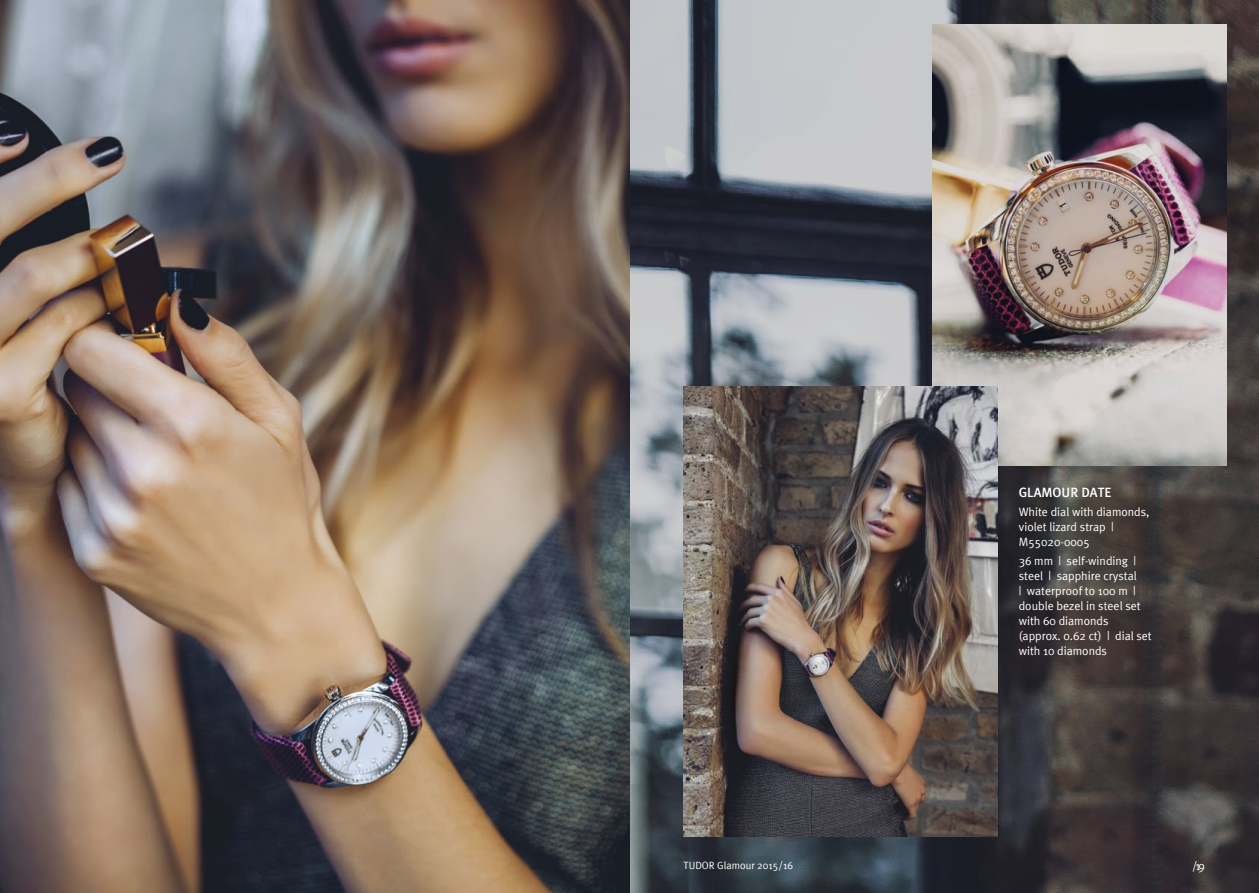
<style>
.page{position:relative;width:1259px;height:893px;background:#fff}
.page>*{position:absolute;margin:0;border:0;box-sizing:border-box;transform-origin:0 0}
.t1{font:500 13.5px "Meta Plus";color:#fff}
.t2{font:12px/15px "Meta Plus Normal";color:#fff}
.t3{font:10.5px "Meta Plus Normal";color:#fff}
</style>
<div class="page">
<img style="left:0;top:0;width:1259px;height:893px">
<img style="left:932px;top:24px;width:294px;height:441px">
<img style="left:683px;top:387px;width:314px;height:450px">
<p class="t1" style="left:1018px;top:484px;width:94px">GLAMOUR DATE</p>
<p class="t2" style="left:1018px;top:504px;width:132px">White dial with diamonds, violet lizard strap |<br>M55020-0005</p>
<p class="t2" style="left:1018px;top:553px;width:135px">36 mm | self-winding | steel | sapphire crystal<br>| waterproof to 100 m | double bezel in steel set with 60 diamonds (approx. 0.62 ct) | dial set with 10 diamonds</p>
<p class="t3" style="left:683px;top:859px;width:111px">TUDOR Glamour 2015/16</p>
<p class="t2" style="left:1192px;top:858px;width:14px">/19</p>
</div>
